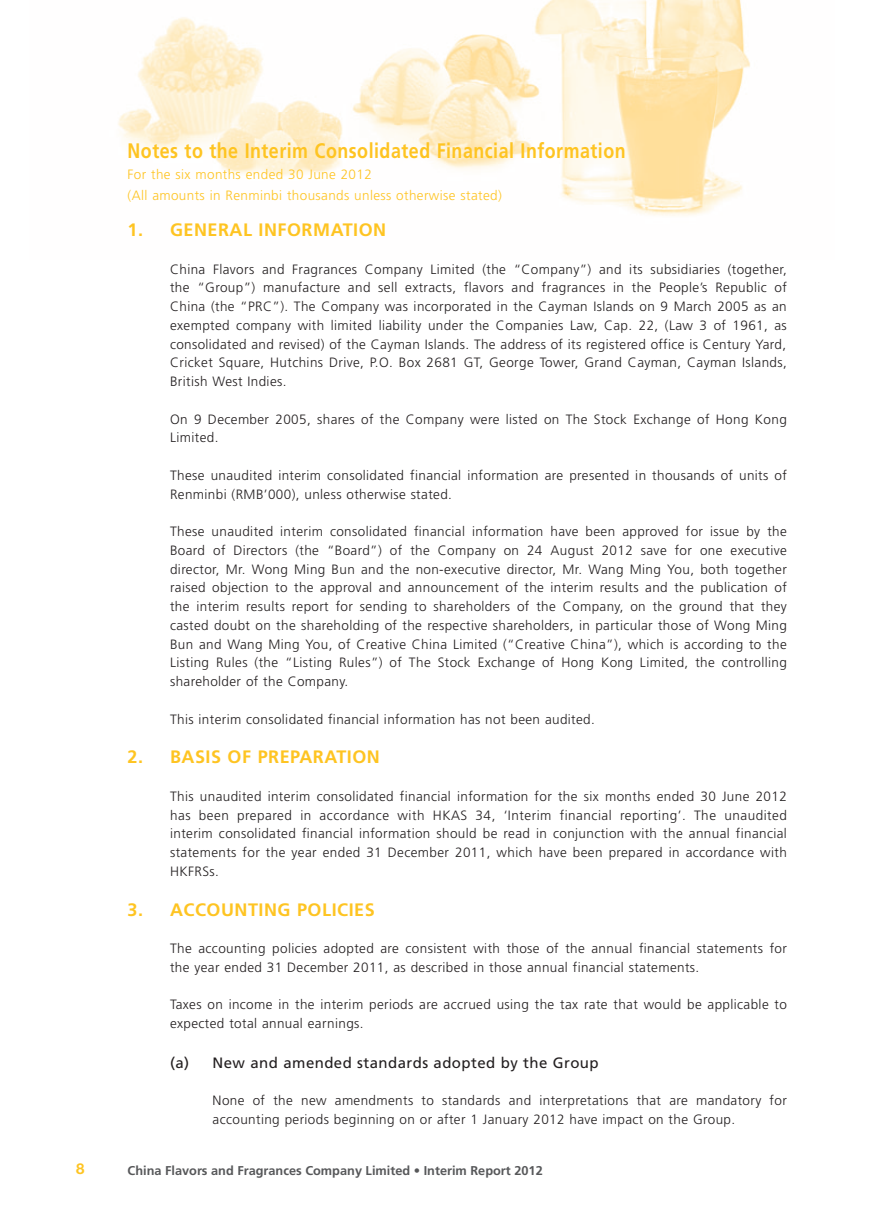
<style>
.page{position:relative;width:893px;height:1212px;background:#fff}
.page>*{position:absolute;margin:0;border:0;box-sizing:border-box;transform-origin:0 0}
.t1{font:700 21px "Frutiger LT Std";letter-spacing:.03em;color:#fec422;scale:.85 1}
.t2{font:700 21px "Frutiger LT Std";letter-spacing:.03em;color:#fec422;scale:.9 1}
.t3{font:700 18px "Frutiger LT Std";letter-spacing:.03em;color:#fec422}
.t4{font:15px "Frutiger LT Std";letter-spacing:.03em;color:#231f20}
.t5{font:700 15px "Helvetica Neue LT Std";color:#fec422}
.t6{font:300 13.5px/18.8px "Frutiger LT Std";letter-spacing:.03em;color:#231f20}
.t7{font:300 13.5px/21px "Frutiger LT Std";letter-spacing:.03em;color:#fec422}
.t8{font:700 12.75px "Frutiger LT Std";color:#57585a}
.s1{font-weight:300}
</style>
<div class="page">
<img style="left:118px;top:0;width:632px;height:216px">
<h1 class="t2" style="left:188px;top:138px;width:520px">to the Interim Consolidated Financial Information</h1>
<p class="t7" style="left:128px;top:179px;width:376px">(All amounts in Renminbi thousands unless otherwise stated)</p>
<h1 class="t1" style="left:128px;top:138px;width:588px">Notes to the Interim Consolidated Financial Information</h1>
<p class="t7" style="left:128px;top:164px;width:376px">For the six months ended 30 June 2012<br>(All amounts in Renminbi thousands unless otherwise stated)</p>
<h2 class="t3" style="left:128px;top:219px;width:260px">1. GENERAL INFORMATION</h2>
<p class="t6" style="left:170px;top:260px;width:618px;text-align:justify">China Flavors and Fragrances Company Limited (the “Company”) and its subsidiaries (together, the “Group”) manufacture and sell extracts, flavors and fragrances in the People’s Republic of China (the “PRC”). The Company was incorporated in the Cayman Islands on 9 March 2005 as an exempted company with limited liability under the Companies Law, Cap. 22, (Law 3 of 1961, as consolidated and revised) of the Cayman Islands. The address of its registered office is Century Yard, Cricket Square, Hutchins Drive, P.O. Box 2681 GT, George Tower, Grand Cayman, Cayman Islands, British West Indies.</p>
<p class="t6" style="left:170px;top:410px;width:618px">On 9 December 2005, shares of the Company were listed on The Stock Exchange of Hong Kong<br>Limited.</p>
<p class="t6" style="left:170px;top:466px;width:618px">These unaudited interim consolidated financial information are presented in thousands of units of<br>Renminbi (RMB’000), unless otherwise stated.</p>
<p class="t6" style="left:170px;top:522px;width:618px;text-align:justify">These unaudited interim consolidated financial information have been approved for issue by the Board of Directors (the “Board”) of the Company on 24 August 2012 save for one executive director, Mr. Wong Ming Bun and the non-executive director, Mr. Wang Ming You, both together raised objection to the approval and announcement of the interim results and the publication of the interim results report for sending to shareholders of the Company, on the ground that they casted doubt on the shareholding of the respective shareholders, in particular those of Wong Ming Bun and Wang Ming You, of Creative China Limited (“Creative China”), which is according to the Listing Rules (the “Listing Rules”) of The Stock Exchange of Hong Kong Limited, the controlling shareholder of the Company.</p>
<p class="t6" style="left:170px;top:710px;width:426px">This interim consolidated financial information has not been audited.</p>
<h2 class="t3" style="left:128px;top:746px;width:254px">2. BASIS OF PREPARATION</h2>
<p class="t6" style="left:170px;top:787px;width:618px;text-align:justify">This unaudited interim consolidated financial information for the six months ended 30 June 2012 has been prepared in accordance with HKAS 34, ‘Interim financial reporting’. The unaudited interim consolidated financial information should be read in conjunction with the annual financial statements for the year ended 31 December 2011, which have been prepared in accordance with HKFRSs.</p>
<h2 class="t3" style="left:128px;top:899px;width:249px">3. ACCOUNTING POLICIES</h2>
<p class="t6" style="left:170px;top:939px;width:618px">The accounting policies adopted are consistent with those of the annual financial statements for the year ended 31 December 2011, as described in those annual financial statements.</p>
<p class="t6" style="left:170px;top:995px;width:618px">Taxes on income in the interim periods are accrued using the tax rate that would be applicable to expected total annual earnings.</p>
<p class="t4" style="left:170px;top:1054px;width:430px">(a) New and amended standards adopted by the Group</p>
<p class="t6" style="left:213px;top:1091px;width:576px">None of the new amendments to standards and interpretations that are mandatory for accounting periods beginning on or after 1 January 2012 have impact on the Group.</p>
<p class="t5" style="left:76px;top:1160px;width:10px">8</p>
<p class="t8" style="left:128px;top:1162px;width:417px">China Flavors and Fragrances Company Limited <span class="s1">•</span> Interim Report 2012</p>
</div>
